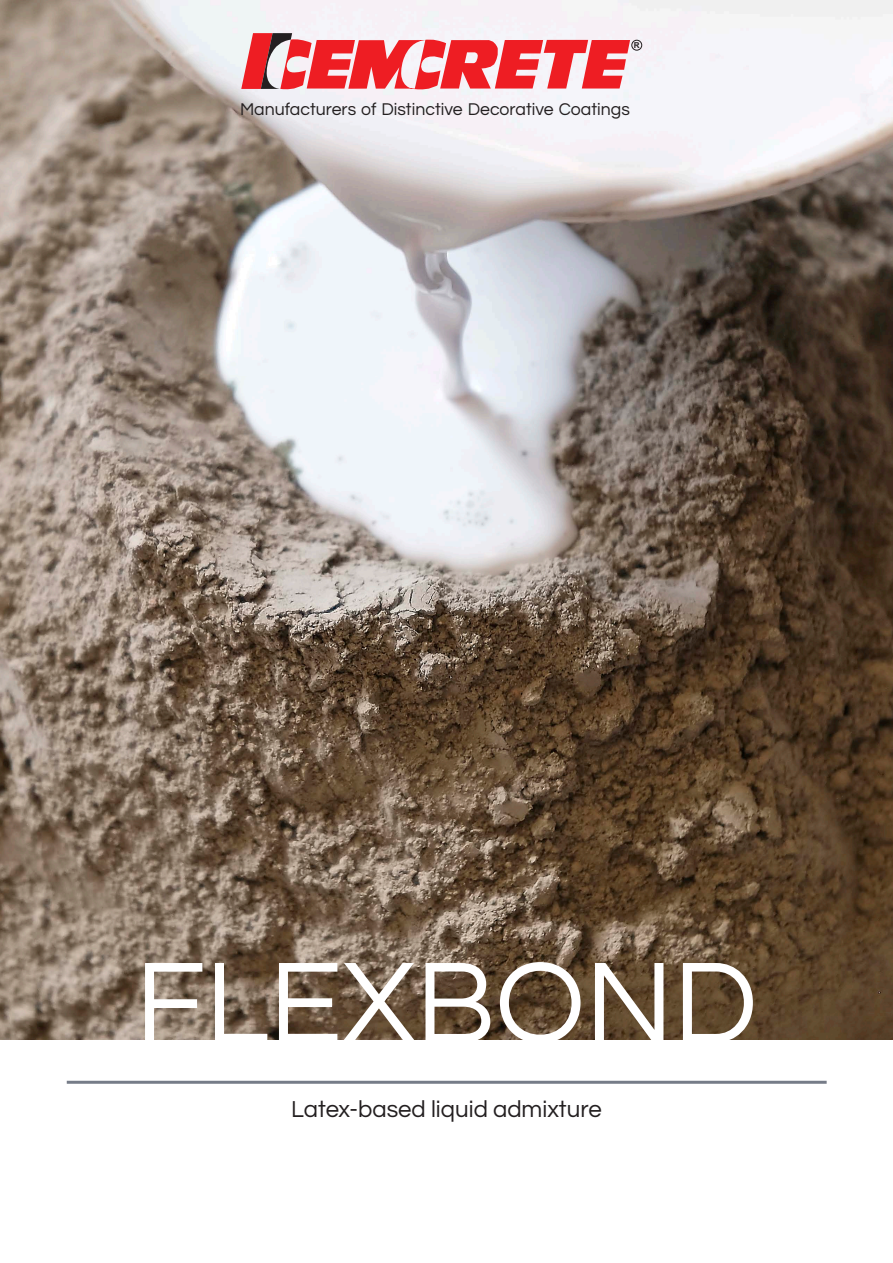
<style>
.page{position:relative;width:893px;height:1263px;background:#fff}
.page>*{position:absolute;margin:0;border:0;box-sizing:border-box;transform-origin:0 0}
.Body_text{font:120px "Questrial";color:#fff}
.t1{font:24px "Questrial";color:#231f20}
.t2{font:17.85px "Questrial";color:#231f20}
.t3{font:17.7px "Questrial";color:#231f20}
.t4{font:700 8.1px "Arial";color:#231f20}
</style>
<div class="page">
<img style="left:0;top:0;width:893px;height:1040px">
<svg style="left:241px;top:33px;width:389px;height:58px"></svg>
<div style="left:631px;top:40px;width:11px;height:11px;border:1px solid #231f20;border-radius:50%"></div>
<hr style="left:67px;top:1081px;width:760px;height:3px;background:#767c88">
<p class="t4" style="left:634px;top:40px;width:7px">R</p>
<p class="t2" style="left:239px;top:97px;width:392px">Manufacturers of Distinctive Decorative Coatings</p>
<p class="t3" style="left:240px;top:100px;width:391px">Manufacturers of Distinctive Decorative Coatings</p>
<p class="Body_text" style="left:135px;top:944px;width:624px">FLEXBOND</p>
<p class="t1" style="left:291px;top:1097px;width:312px">Latex-based liquid admixture</p>
</div>
